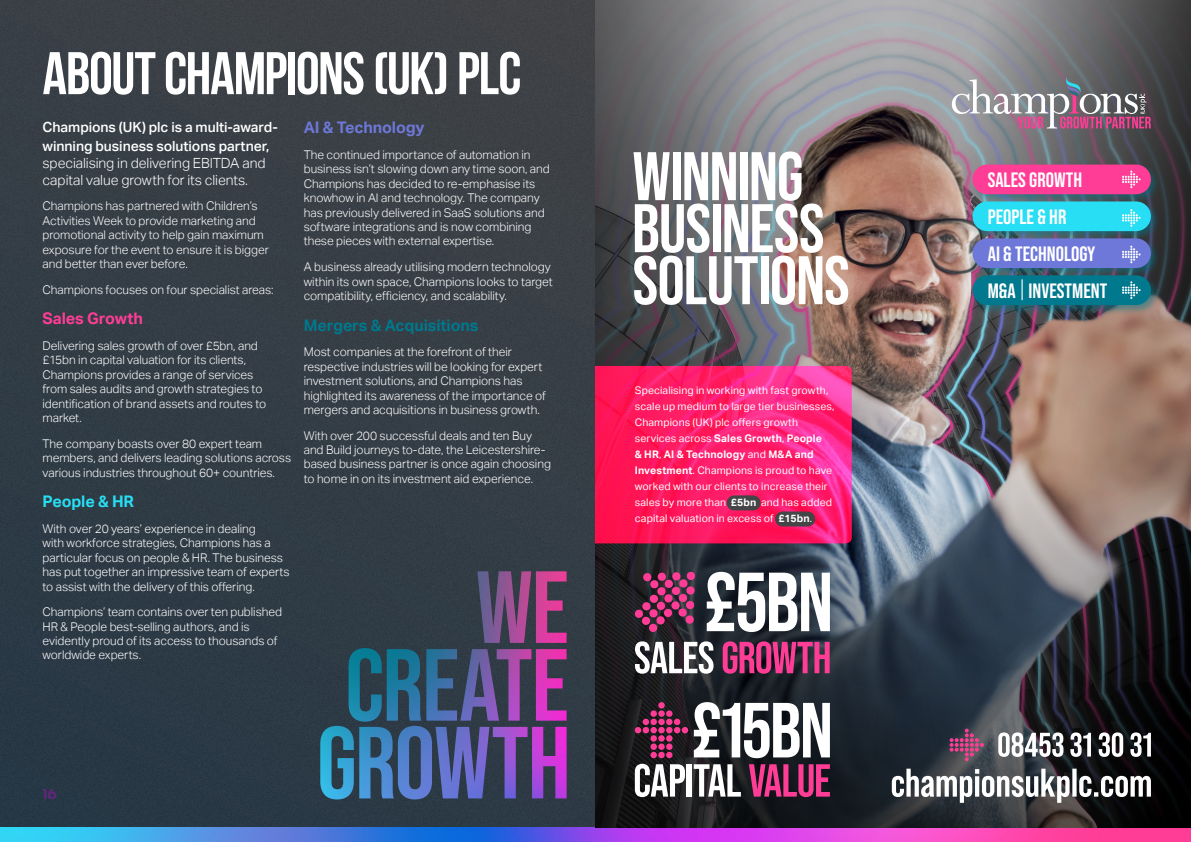
<style>
.page{position:relative;width:1191px;height:842px;background:#fff}
.page>*{position:absolute;margin:0;border:0;box-sizing:border-box;transform-origin:0 0}
.t1{font:60px "Bebas Neue";letter-spacing:-.02em;color:#fff}
.t2{font:700 20.8px/36.9px "Bebas Neue Pro";color:#fff}
.t3{font:700 16px "Aktiv Grotesk";letter-spacing:-.005em;color:#00788d}
.t4{font:700 16px "Aktiv Grotesk";letter-spacing:-.01em;color:#6e78d8}
.t5{font:700 16px "Aktiv Grotesk";letter-spacing:-.005em;color:#ff3d96}
.t6{font:700 16px "Aktiv Grotesk";letter-spacing:-.01em;color:#28def4}
.t7{font:300 14px/16.8px "Aktiv Grotesk";letter-spacing:-.005em;color:#fff}
.t8{font:500 14px/19.2px "Aktiv Grotesk";letter-spacing:-.005em;color:#fff}
.t9{font:600 14px "Urbane Rounded";color:#63267d}
.t10{font:300 12px/14.4px "Aktiv Grotesk";letter-spacing:-.005em;color:#fff}
.t11{font:10.5px/16px "Aktiv Grotesk";letter-spacing:.01em;color:#fff}
.s1{font-weight:700}
.s2{font-family:"Bebas Neue Pro Middle";font-weight:400}
</style>
<div class="page">
<img style="left:0;top:0;width:1191px;height:842px">
<img style="left:320px;top:571px;width:246px;height:228px">
<img style="left:962px;top:0;width:228px;height:828px">
<img style="left:595px;top:0;width:367px;height:828px">
<svg style="left:951px;top:77px;width:200px;height:52px;background:#93848f"></svg>
<div style="left:970px;top:162px;width:190px;height:153px;background:#00788d;opacity:.5"></div>
<div style="left:972px;top:165px;width:179px;height:29px;background:#ff3d96;border-radius:15px"></div>
<div style="left:972px;top:201px;width:179px;height:30px;background:#28def4;border-radius:15px"></div>
<div style="left:972px;top:238px;width:179px;height:30px;background:#6e78d8;border-radius:15px"></div>
<div style="left:972px;top:275px;width:179px;height:30px;background:#00788d;border-radius:15px"></div>
<svg style="left:1122px;top:171px;width:18px;height:17px"></svg>
<svg style="left:1122px;top:209px;width:18px;height:18px"></svg>
<svg style="left:1122px;top:246px;width:18px;height:17px"></svg>
<svg style="left:1122px;top:281px;width:18px;height:18px"></svg>
<img style="left:595px;top:828px;width:595px;height:1px">
<img style="left:633px;top:151px;width:215px;height:154px">
<svg style="left:634px;top:571px;width:61px;height:61px;background:#732f51"></svg>
<svg style="left:707px;top:572px;width:123px;height:60px"></svg>
<svg style="left:635px;top:641px;width:78px;height:33px"></svg>
<svg style="left:722px;top:641px;width:107px;height:33px;background:#9b3267"></svg>
<svg style="left:694px;top:702px;width:136px;height:56px"></svg>
<svg style="left:635px;top:727px;width:6px;height:6px"></svg>
<div style="left:642px;top:727px;width:7px;height:6px;background:#ff3d96;border-radius:50%"></div>
<div style="left:642px;top:719px;width:7px;height:6px;background:#ff3d96;border-radius:50%"></div>
<div style="left:650px;top:752px;width:7px;height:6px;background:#ff3d96;border-radius:50%"></div>
<div style="left:650px;top:743px;width:7px;height:7px;background:#ff3d96;border-radius:50%"></div>
<div style="left:650px;top:735px;width:7px;height:7px;background:#ff3d96;border-radius:50%"></div>
<div style="left:650px;top:727px;width:7px;height:6px;background:#ff3d96;border-radius:50%"></div>
<div style="left:650px;top:719px;width:7px;height:6px;background:#ff3d96;border-radius:50%"></div>
<div style="left:650px;top:710px;width:7px;height:7px;background:#ff3d96;border-radius:50%"></div>
<div style="left:658px;top:743px;width:6px;height:7px;background:#ff3d96;border-radius:50%"></div>
<div style="left:658px;top:735px;width:6px;height:7px;background:#ff3d96;border-radius:50%"></div>
<div style="left:658px;top:710px;width:6px;height:7px;background:#ff3d96;border-radius:50%"></div>
<svg style="left:658px;top:702px;width:6px;height:6px"></svg>
<svg style="left:658px;top:752px;width:14px;height:6px"></svg>
<div style="left:666px;top:743px;width:6px;height:7px;background:#ff3d96;border-radius:50%"></div>
<div style="left:666px;top:735px;width:6px;height:7px;background:#ff3d96;border-radius:50%"></div>
<div style="left:666px;top:710px;width:6px;height:7px;background:#ff3d96;border-radius:50%"></div>
<svg style="left:658px;top:719px;width:30px;height:14px"></svg>
<svg style="left:635px;top:764px;width:50px;height:33px"></svg>
<div style="left:687px;top:764px;width:5px;height:33px;background:#fff"></div>
<svg style="left:694px;top:764px;width:47px;height:33px"></svg>
<svg style="left:749px;top:764px;width:81px;height:33px;background:#8f2b5c"></svg>
<svg style="left:595px;top:366px;width:256px;height:177px;background:#fd1f6c"></svg>
<div style="left:734px;top:495px;width:19px;height:15px;background:#454547"></div>
<div style="left:782px;top:511px;width:25px;height:15px;background:#454547"></div>
<svg style="left:891px;top:769px;width:260px;height:34px"></svg>
<svg style="left:998px;top:732px;width:153px;height:25px"></svg>
<svg style="left:949px;top:729px;width:35px;height:32px"></svg>
<h1 class="t1" style="left:43px;top:41px;width:480px">ABOUT CHAMPIONS (UK) PLC</h1>
<p class="t8" style="left:43px;top:117px;width:237px">Champions (UK) plc is a multi-award&shy;winning business solutions partner,</p>
<p class="t7" style="left:43px;top:155px;width:224px">specialising in delivering EBITDA and capital value growth for its clients.</p>
<p class="t10" style="left:43px;top:199px;width:228px">Champions has partnered with Children’s Activities Week to provide marketing and promotional activity to help gain maximum exposure for the event to ensure it is bigger and better than ever before.</p>
<p class="t10" style="left:43px;top:282px;width:233px">Champions focuses on four specialist areas:</p>
<h3 class="t5" style="left:43px;top:309px;width:102px">Sales Growth</h3>
<p class="t10" style="left:43px;top:339px;width:225px">Delivering sales growth of over £5bn, and £15bn in capital valuation for its clients, Champions provides a range of services from sales audits and growth strategies to identification of brand assets and routes to market.</p>
<p class="t10" style="left:43px;top:436px;width:250px">The company boasts over 80 expert team members, and delivers leading solutions across various industries throughout 60+ countries.</p>
<h3 class="t6" style="left:43px;top:492px;width:93px">People &amp; HR</h3>
<p class="t10" style="left:43px;top:522px;width:249px">With over 20 years’ experience in dealing<br>with workforce strategies, Champions has a particular focus on people &amp; HR. The business has put together an impressive team of experts to assist with the delivery of this offering.</p>
<p class="t10" style="left:43px;top:605px;width:241px">Champions’ team contains over ten published HR &amp; People best-selling authors, and is evidently proud of its access to thousands of worldwide experts.</p>
<h3 class="t4" style="left:304px;top:118px;width:122px">AI &amp; Technology</h3>
<p class="t10" style="left:304px;top:148px;width:248px">The continued importance of automation in business isn’t slowing down any time soon, and Champions has decided to re-emphasise its knowhow in AI and technology. The company has previously delivered in SaaS solutions and software integrations and is now combining these pieces with external expertise.</p>
<p class="t10" style="left:304px;top:260px;width:250px">A business already utilising modern technology within its own space, Champions looks to target compatibility, efficiency, and scalability.</p>
<h3 class="t3" style="left:304px;top:316px;width:176px">Mergers &amp; Acquisitions</h3>
<p class="t10" style="left:304px;top:345px;width:244px">Most companies at the forefront of their respective industries will be looking for expert investment solutions, and Champions has highlighted its awareness of the importance of mergers and acquisitions in business growth.</p>
<p class="t10" style="left:304px;top:428px;width:249px">With over 200 successful deals and ten Buy and Build journeys to-date, the Leicestershire&shy;based business partner is once again choosing to home in on its investment aid experience.</p>
<p class="t9" style="left:43px;top:785px;width:16px">16</p>
<p class="t11" style="left:635px;top:383px;width:201px">Specialising in working with fast growth, scale up medium to large tier businesses, Champions (UK) plc offers growth services across <span class="s1">Sales Growth</span>, <span class="s1">People<br>&amp; HR</span>, <span class="s1">AI &amp; Technology</span> and <span class="s1">M&amp;A and Investment</span>. Champions is proud to have worked with our clients to increase their sales by more than <span class="s1">£5bn</span> and has added capital valuation in excess of <span class="s1">£15bn</span>.</p>
<h2 class="t2" style="left:987px;top:161px;width:121px">SALES GROWTH<br>PEOPLE &amp; HR<br>AI &amp; TECHNOLOGY<br>M&amp;A <span class="s2">|</span> INVESTMENT</h2>
</div>
